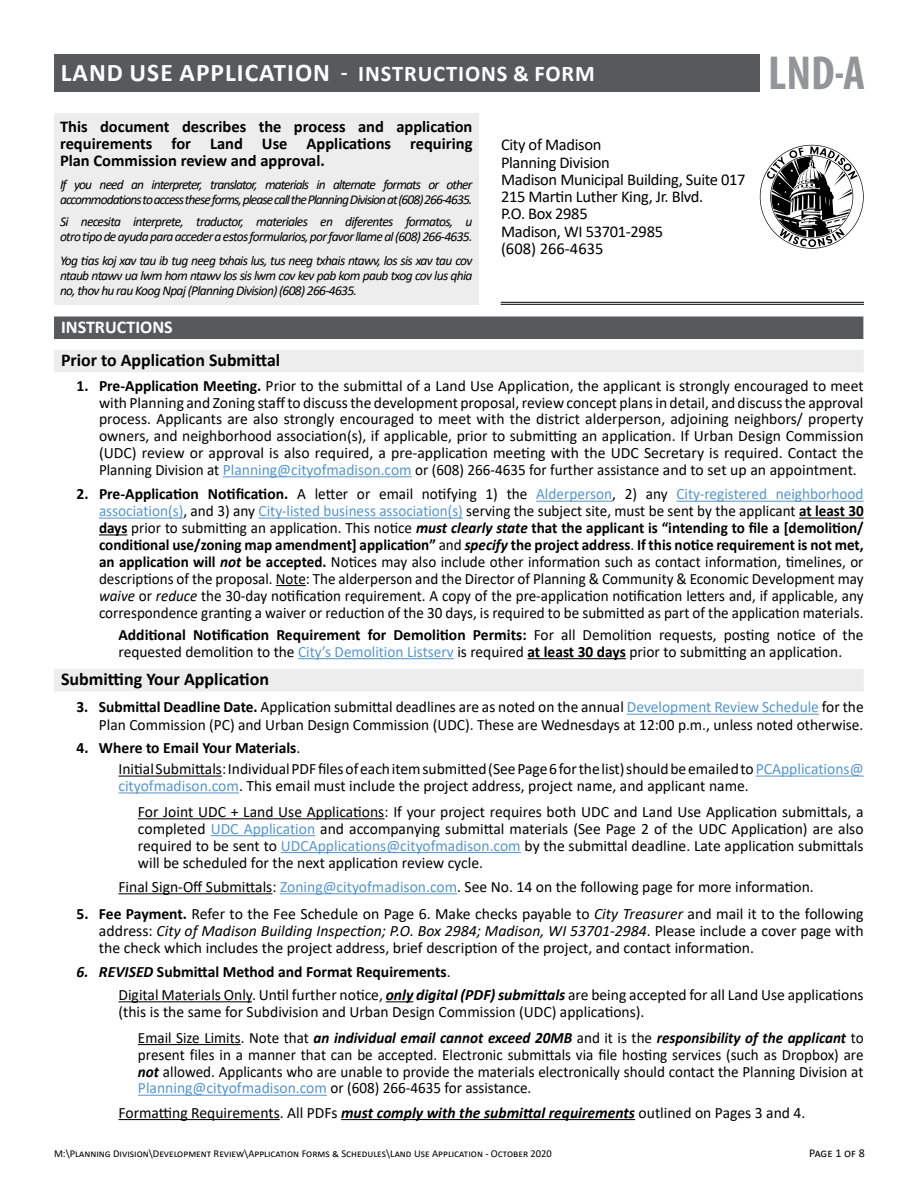
<style>
.page{position:relative;width:918px;height:1188px;background:#fff}
.page>*{position:absolute;margin:0;border:0;box-sizing:border-box;transform-origin:0 0}
.indented_body{font:700 condensed 48px "Myriad Pro";color:#939598}
.t1{font:700 25.5px "Calibri";letter-spacing:.04em;color:#fff}
.head_with_light_rule{font:700 18px "Calibri";color:#000}
.head_with_rule{font:700 18px "Calibri";color:#fff}
.t2{font:16.5px/17.2px "Calibri";letter-spacing:-.02em;color:#000}
.body{font:700 16.5px/17.2px "Calibri";color:#000;text-align:justify}
.t3{font:16.5px "Calibri";color:#000}
.numbered_list{font:15.75px/16.8px "Calibri";color:#000;text-align:justify}
.numbered_list-2{font:15.75px/17px "Calibri";color:#000;text-align:justify;scale:.96 1}
.t4{font:700 15.75px "Calibri";color:#000}
.body-2{font:italic 13.5px/15px "Calibri";letter-spacing:-.06em;color:#000}
.body-3{font:12px "Calibri";letter-spacing:-.005em;color:#000}
.body-4{font:10.5px "Calibri";color:#000}
.s1{font-size:22.5px}
.s2{font-weight:700}
.s3{color:#5696cc}
.s4{font-weight:700;font-style:italic}
.s5{font-style:italic}
.s6{font-weight:400}
</style>
<div class="page">
<div style="left:54px;top:350px;width:810px;height:22px;background:#ededee"></div>
<hr style="left:223px;top:476px;width:189px;height:1px;background:#5696cc">
<hr style="left:536px;top:501px;width:76px;height:1px;background:#5696cc">
<hr style="left:676px;top:501px;width:188px;height:1px;background:#5696cc">
<hr style="left:99px;top:518px;width:84px;height:1px;background:#5696cc">
<hr style="left:259px;top:518px;width:204px;height:1px;background:#5696cc">
<hr style="left:799px;top:518px;width:65px;height:1px;background:#000">
<svg style="left:99px;top:534px;width:28px;height:1px"></svg>
<hr style="left:276px;top:585px;width:30px;height:1px;background:#000">
<hr style="left:298px;top:658px;width:156px;height:1px;background:#5696cc">
<hr style="left:527px;top:658px;width:99px;height:1px;background:#000">
<div style="left:54px;top:669px;width:810px;height:22px;background:#ededee"></div>
<hr style="left:627px;top:714px;width:192px;height:1px;background:#5696cc">
<hr style="left:118px;top:776px;width:104px;height:1px;background:#000">
<hr style="left:756px;top:776px;width:108px;height:1px;background:#5696cc">
<hr style="left:118px;top:792px;width:121px;height:1px;background:#5696cc">
<hr style="left:138px;top:818px;width:246px;height:1px;background:#000">
<hr style="left:211px;top:835px;width:104px;height:1px;background:#5696cc">
<hr style="left:281px;top:852px;width:240px;height:1px;background:#5696cc">
<hr style="left:118px;top:893px;width:154px;height:1px;background:#000">
<hr style="left:280px;top:893px;width:177px;height:1px;background:#5696cc">
<hr style="left:118px;top:1001px;width:134px;height:1px;background:#000">
<svg style="left:386px;top:1001px;width:27px;height:1px"></svg>
<hr style="left:138px;top:1044px;width:103px;height:1px;background:#000">
<hr style="left:138px;top:1095px;width:189px;height:1px;background:#5696cc">
<hr style="left:118px;top:1119px;width:162px;height:1px;background:#000">
<hr style="left:341px;top:1119px;width:294px;height:1px;background:#000">
<div style="left:54px;top:113px;width:424px;height:192px;background:#ededee"></div>
<div style="left:54px;top:316px;width:809px;height:23px;background:#58595b"></div>
<svg style="left:760px;top:145px;width:104px;height:104px"></svg>
<hr style="left:501px;top:302px;width:363px;height:1px;background:#000">
<hr style="left:501px;top:304px;width:363px;height:1px;background:#000">
<div style="left:54px;top:54px;width:706px;height:37px;background:#58595b"></div>
<p class="t1" style="left:61px;top:54px;width:535px">LAND USE APPLICATION <span class="s1">- INSTRUCTIONS &amp; FORM</span></p>
<p class="indented_body" style="left:768px;top:43px;width:98px">LND-A</p>
<p class="body" style="left:60px;top:117px;width:414px">This document describes the process and application requirements for Land Use Applications requiring Plan Commission review and approval.</p>
<p class="body-2" style="left:60px;top:176px;width:414px">If you need an interpreter, translator, materials in alternate formats or other accommodations to access these forms, please call the Planning Division at (608) 266-4635.</p>
<p class="body-2" style="left:60px;top:214px;width:414px">Si necesita interprete, traductor, materiales en diferentes formatos, u otro tipo de ayuda para acceder a estos formularios, por favor llame al (608) 266-4635.</p>
<p class="body-2" style="left:60px;top:253px;width:414px;text-align:justify">Yog tias koj xav tau ib tug neeg txhais lus, tus neeg txhais ntawv, los sis xav tau cov ntaub ntawv ua lwm hom ntawv los sis lwm cov kev pab kom paub txog cov lus qhia no, thov hu rau Koog Npaj (Planning Division) (608) 266-4635.</p>
<p class="head_with_rule" style="left:61px;top:314px;width:113px">INSTRUCTIONS</p>
<p class="t2" style="left:501px;top:136px;width:110px">City of Madison<br>Planning Division</p>
<p class="t2" style="left:501px;top:170px;width:246px">Madison Municipal Building, Suite 017</p>
<p class="t2" style="left:501px;top:188px;width:204px">215 Martin Luther King, Jr. Blvd.</p>
<p class="t2" style="left:501px;top:205px;width:88px">P.O. Box 2985</p>
<p class="t2" style="left:501px;top:222px;width:164px">Madison, WI 53701-2985</p>
<p class="t3" style="left:501px;top:237px;width:104px">(608) 266-4635</p>
<p class="head_with_light_rule" style="left:61px;top:348px;width:221px">Prior to Application Submittal</p>
<p class="numbered_list" style="left:99px;top:377px;width:766px;text-indent:-22px"><span class="s2">1. Pre-Application Meeting.</span> Prior to the submittal of a Land Use Application, the applicant is strongly encouraged to meet with Planning and Zoning staff to discuss the development proposal, review concept plans in detail, and discuss the approval process. Applicants are also strongly encouraged to meet with the district alderperson, adjoining neighbors/ property owners, and neighborhood association(s), if applicable, prior to submitting an application. If Urban Design Commission (UDC) review or approval is also required, a pre-application meeting with the UDC Secretary is required. Contact the Planning Division at <span class="s3">Planning@cityofmadison.com</span> or (608) 266-4635 for further assistance and to set up an appointment.</p>
<p class="numbered_list" style="left:99px;top:485px;width:766px;text-indent:-22px"><span class="s2">2. Pre-Application Notification.</span> A letter or email notifying 1) the <span class="s3">Alderperson</span>, 2) any <span class="s3">City-registered neighborhood association(s)</span>, and 3) any <span class="s3">City-listed business association(s)</span> serving the subject site, must be sent by the applicant <span class="s2">at least 30 days</span> prior to submitting an application. This notice <span class="s4">must clearly state</span> <span class="s2">that the applicant is “intending to file a [demolition/ conditional use/zoning map amendment] application”</span> and <span class="s4">specify</span> <span class="s2">the project address</span>. <span class="s2">If this notice requirement is not met, an application will</span> <span class="s4">not</span> <span class="s2">be accepted.</span> Notices may also include other information such as contact information, timelines, or descriptions of the proposal. Note: The alderperson and the Director of Planning &amp; Community &amp; Economic Development may <span class="s5">waive</span> or <span class="s5">reduce</span> the 30-day notification requirement. A copy of the pre-application notification letters and, if applicable, any correspondence granting a waiver or reduction of the 30 days, is required to be submitted as part of the application materials.</p>
<p class="numbered_list" style="left:118px;top:626px;width:747px"><span class="s2">Additional Notification Requirement for Demolition Permits:</span> For all Demolition requests, posting notice of the requested demolition to the <span class="s3">City’s Demolition Listserv</span> is required <span class="s2">at least 30 days</span> prior to submitting an application.</p>
<p class="head_with_light_rule" style="left:61px;top:667px;width:210px">Submitting Your Application</p>
<p class="numbered_list" style="left:76px;top:698px;width:789px;line-height:18px;text-align:right"><span class="s2">3. Submittal Deadline Date.</span> Application submittal deadlines are as noted on the annual <span class="s3">Development Review Schedule</span> for the<br>Plan Commission (PC) and Urban Design Commission (UDC). These are Wednesdays at 12:00 p.m., unless noted otherwise.</p>
<p class="t4" style="left:76px;top:737px;width:225px">4. Where to Email Your Materials<span class="s6">.</span></p>
<p class="numbered_list" style="left:118px;top:760px;width:747px">Initial Submittals: Individual PDF files of each item submitted (See Page 6 for the list) should be emailed to <span class="s3">PCApplications@ cityofmadison.com</span>. This email must include the project address, project name, and applicant name.</p>
<p class="numbered_list" style="left:138px;top:803px;width:727px">For Joint UDC + Land Use Applications: If your project requires both UDC and Land Use Application submittals, a completed <span class="s3">UDC Application</span> and accompanying submittal materials (See Page 2 of the UDC Application) are also required to be sent to <span class="s3">UDCApplications@cityofmadison.com</span> by the submittal deadline. Late application submittals will be scheduled for the next application review cycle.</p>
<p class="numbered_list" style="left:118px;top:878px;width:697px">Final Sign-Off Submittals: <span class="s3">Zoning@cityofmadison.com</span>. See No. 14 on the following page for more information.</p>
<p class="numbered_list" style="left:99px;top:905px;width:766px;text-indent:-22px"><span class="s2">5. Fee Payment.</span> Refer to the Fee Schedule on Page 6. Make checks payable to <span class="s5">City Treasurer</span> and mail it to the following address: <span class="s5">City of Madison Building Inspection; P.O. Box 2984; Madison, WI 53701-2984</span>. Please include a cover page with the check which includes the project address, brief description of the project, and contact information.</p>
<p class="t4" style="left:76px;top:961px;width:376px"><span class="s5">6. REVISED</span> Submittal Method and Format Requirements<span class="s6">.</span></p>
<p class="numbered_list" style="left:118px;top:986px;width:747px">Digital Materials Only. Until further notice, <span class="s4">only digital (PDF) submittals</span> are being accepted for all Land Use applications (this is the same for Subdivision and Urban Design Commission (UDC) applications).</p>
<p class="numbered_list-2" style="left:138px;top:1029px;width:757px">Email Size Limits. Note that <span class="s4">an individual email cannot exceed 20MB</span> and it is the <span class="s4">responsibility of the applicant</span> to present files in a manner that can be accepted. Electronic submittals via file hosting services (such as Dropbox) are <span class="s4">not</span> allowed. Applicants who are unable to provide the materials electronically should contact the Planning Division at <span class="s3">Planning@cityofmadison.com</span> or (608) 266-4635 for assistance.</p>
<p class="numbered_list" style="left:118px;top:1104px;width:688px">Formatting Requirements. All PDFs <span class="s4">must comply with the submittal requirements</span> outlined on Pages 3 and 4.</p>
<p class="body-4" style="left:54px;top:1146px;width:499px">M:\Planning Division\Development Review\Application Forms &amp; Schedules\Land Use Application - October 2020</p>
<p class="body-3" style="left:809px;top:1145px;width:57px">Page 1 of 8</p>
</div>
